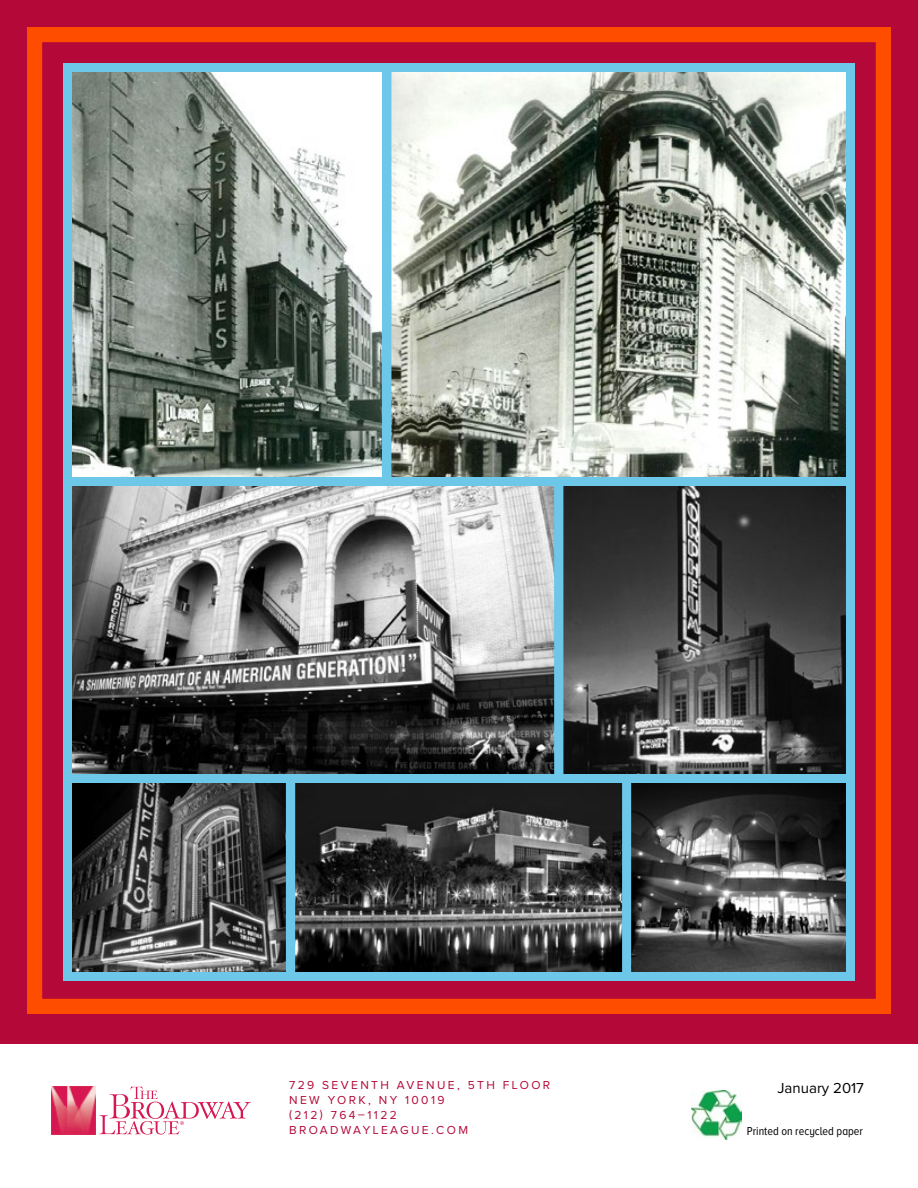
<style>
.page{position:relative;width:918px;height:1188px;background:#fff}
.page>*{position:absolute;margin:0;border:0;box-sizing:border-box;transform-origin:0 0}
.t1{font:15px "Proxima Nova";color:#000}
.t2{font:12px/15px "Proxima Nova";letter-spacing:.2em;color:#b30838}
.t3{font:12px "Proxima Nova A Cond";color:#000}
</style>
<div class="page">
<div style="left:0;top:0;width:918px;height:1044px;background:#b30838"></div>
<img style="left:692px;top:1090px;width:49px;height:50px">
<div style="left:27px;top:27px;width:864px;height:987px;border:15px solid #ff4d00"></div>
<img style="left:73px;top:73px;width:772px;height:403px">
<img style="left:73px;top:487px;width:480px;height:286px">
<div style="left:63px;top:477px;width:500px;height:306px;border:9px solid #6dc7e8"></div>
<img style="left:564px;top:487px;width:281px;height:286px">
<div style="left:554px;top:477px;width:301px;height:306px;border:9px solid #6dc7e8"></div>
<img style="left:73px;top:784px;width:772px;height:187px">
<div style="left:63px;top:774px;width:232px;height:207px;border:9px solid #6dc7e8"></div>
<div style="left:286px;top:774px;width:346px;height:207px;border:9px solid #6dc7e8"></div>
<div style="left:622px;top:774px;width:233px;height:207px;border:9px solid #6dc7e8"></div>
<div style="left:382px;top:63px;width:473px;height:423px;border:9px solid #6dc7e8"></div>
<svg style="left:99px;top:1087px;width:152px;height:48px"></svg>
<img style="left:52px;top:1087px;width:43px;height:47px">
<div style="left:63px;top:63px;width:792px;height:918px;border:8px solid #6dc7e8"></div>
<p class="t2" style="left:289px;top:1078px;width:263px">729 SEVENTH AVENUE, 5TH FLOOR<br>NEW YORK, NY 10019<br>(212) 764–1122<br>BROADWAYLEAGUE.COM</p>
<p class="t1" style="left:777px;top:1081px;width:88px">January 2017</p>
<p class="t3" style="left:747px;top:1125px;width:118px">Printed on recycled paper</p>
</div>
